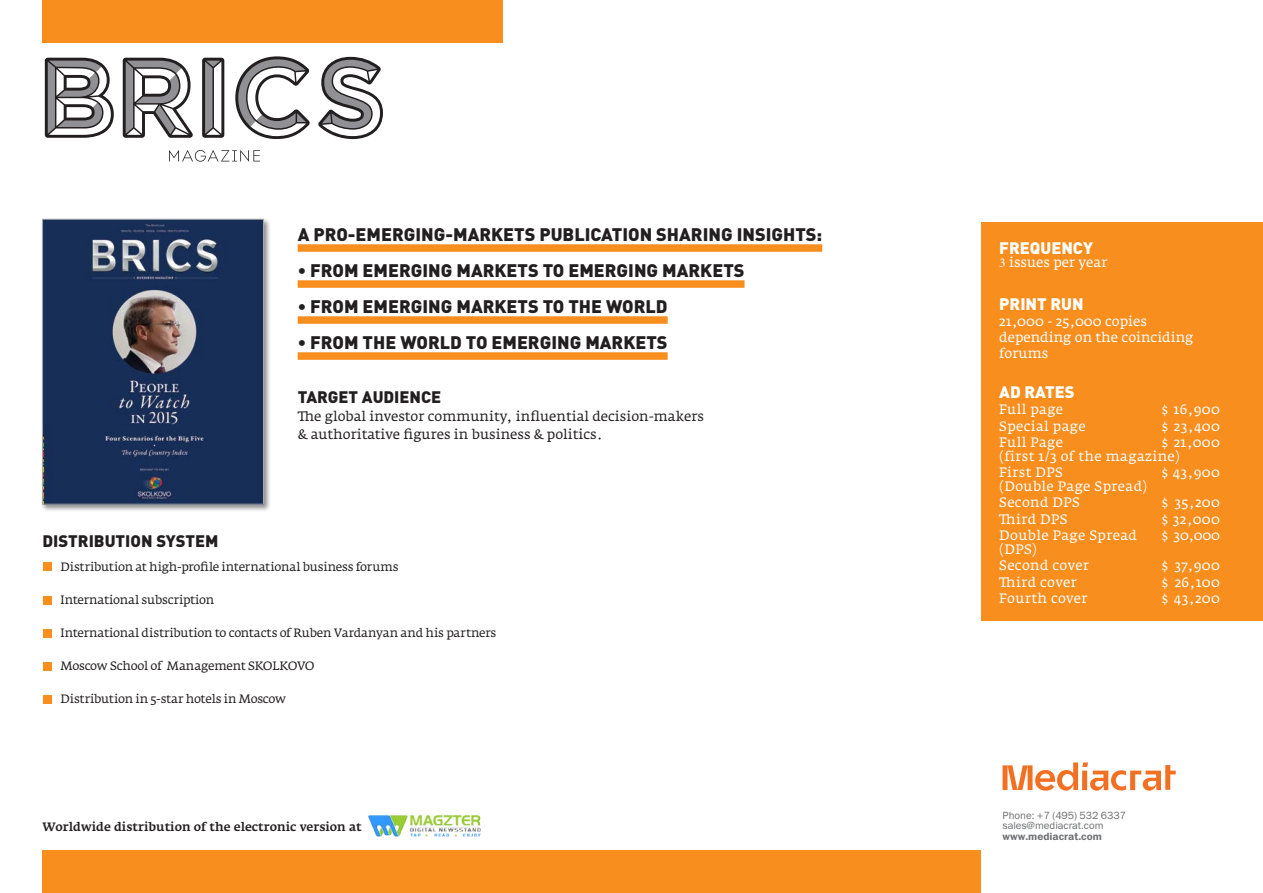
<style>
.page{position:relative;width:1263px;height:893px;background:#fff}
.page>*{position:absolute;margin:0;border:0;box-sizing:border-box;transform-origin:0 0}
.t1{font:900 18px "DIN Cyr";color:#231f20}
.t2{font:900 16.5px "DIN Cyr";color:#231f20}
.t3{font:900 16.5px "DIN Cyr";color:#fff}
.t4{font:13.5px/16.5px "Fedra Serif A Pro";letter-spacing:.025em;color:#fff}
.t5{font:13.5px/18px "Fedra Serif A Pro";color:#231f20}
.t6{font:13.5px/16.2px "Fedra Serif A Pro";color:#fff}
.t7{font:12px "Fedra Serif A Pro";letter-spacing:-.02em;color:#231f20}
.t8{font:500 12px "Fedra Serif A Pro";color:#231f20}
.t9{font:10.5px/10.5px "Franklin Gothic Book C";color:#6d6e71}
.t10{font:10.5px "Franklin Gothic Demi C";color:#6d6e71}
.s1{font-family:"Minion Pro"}
</style>
<div class="page">
<div style="left:43px;top:850px;width:938px;height:43px;background:#f78e1e"></div>
<div style="left:43px;top:0;width:460px;height:43px;background:#f78e1e"></div>
<div style="left:981px;top:223px;width:282px;height:398px;background:#f78e1e"></div>
<div style="left:298px;top:244px;width:524px;height:8px;background:#f78e1e"></div>
<div style="left:298px;top:280px;width:446px;height:8px;background:#f78e1e"></div>
<div style="left:298px;top:316px;width:370px;height:8px;background:#f78e1e"></div>
<div style="left:298px;top:352px;width:370px;height:8px;background:#f78e1e"></div>
<div style="left:41px;top:217px;width:230px;height:295px;background:#231f20;opacity:.5"></div>
<img style="left:44px;top:221px;width:218px;height:281px">
<div style="left:42px;top:219px;width:222px;height:285px;border:1px solid #a6a8ab"></div>
<div style="left:43px;top:563px;width:8px;height:8px;background:#f78e1e"></div>
<div style="left:43px;top:597px;width:8px;height:8px;background:#f78e1e"></div>
<div style="left:43px;top:630px;width:8px;height:8px;background:#f78e1e"></div>
<div style="left:43px;top:663px;width:8px;height:8px;background:#f78e1e"></div>
<div style="left:43px;top:696px;width:8px;height:8px;background:#f78e1e"></div>
<svg style="left:202px;top:58px;width:22px;height:80px"></svg>
<svg style="left:318px;top:57px;width:65px;height:82px"></svg>
<svg style="left:205px;top:61px;width:16px;height:74px"></svg>
<svg style="left:123px;top:58px;width:70px;height:80px"></svg>
<svg style="left:235px;top:56px;width:75px;height:83px"></svg>
<svg style="left:45px;top:58px;width:69px;height:80px"></svg>
<svg style="left:169px;top:150px;width:91px;height:12px"></svg>
<img style="left:368px;top:814px;width:113px;height:23px">
<svg style="left:1002px;top:762px;width:174px;height:29px"></svg>
<h1 class="t1" style="left:298px;top:222px;width:526px">A PRO-EMERGING-MARKETS PUBLICATION SHARING INSIGHTS:</h1>
<h1 class="t1" style="left:298px;top:258px;width:448px">• FROM EMERGING MARKETS TO EMERGING MARKETS</h1>
<h1 class="t1" style="left:298px;top:294px;width:371px">• FROM EMERGING MARKETS TO THE WORLD</h1>
<h1 class="t1" style="left:298px;top:330px;width:371px">• FROM THE WORLD TO EMERGING MARKETS</h1>
<p class="t2" style="left:298px;top:385px;width:145px">TARGET AUDIENCE</p>
<p class="t5" style="left:298px;top:407px;width:408px">The global investor community, influential decision-makers &amp; authoritative figures in business &amp; politics.</p>
<p class="t2" style="left:43px;top:529px;width:178px">DISTRIBUTION SYSTEM</p>
<p class="t7" style="left:61px;top:560px;width:340px">Distribution at high-profile international business forums</p>
<p class="t7" style="left:61px;top:593px;width:155px">International subscription</p>
<p class="t7" style="left:61px;top:626px;width:437px">International distribution to contacts of Ruben Vardanyan and his partners</p>
<p class="t7" style="left:61px;top:659px;width:256px">Moscow School of Management SKOLKOVO</p>
<p class="t7" style="left:61px;top:692px;width:227px">Distribution in 5-star hotels in Moscow</p>
<p class="t3" style="left:999px;top:237px;width:95px">FREQUENCY</p>
<p class="t6" style="left:999px;top:254px;width:110px"><span class="s1">3</span> issues per year</p>
<p class="t3" style="left:999px;top:293px;width:86px">PRINT RUN</p>
<p class="t6" style="left:999px;top:313px;width:196px">21,000 - 25,000 copies depending on the coinciding forums</p>
<p class="t3" style="left:999px;top:381px;width:77px">AD RATES</p>
<p class="t4" style="left:999px;top:401px;width:65px">Full page</p>
<p class="t4" style="left:1161px;top:401px;width:60px">$ 16,900</p>
<p class="t4" style="left:999px;top:418px;width:88px">Special page</p>
<p class="t4" style="left:1161px;top:418px;width:60px">$ 23,400</p>
<p class="t4" style="left:999px;top:434px;width:65px">Full Page</p>
<p class="t4" style="left:999px;top:436px;width:222px;line-height:13.5px;text-indent:162px">$ 21,000 (first 1/3 of the magazine)</p>
<p class="t4" style="left:999px;top:464px;width:65px">First DPS</p>
<p class="t4" style="left:1161px;top:464px;width:60px">$ 43,900</p>
<p class="t4" style="left:999px;top:478px;width:149px">(Double Page Spread)<br>Second DPS</p>
<p class="t4" style="left:1161px;top:494px;width:60px">$ 35,200</p>
<p class="t4" style="left:999px;top:511px;width:70px">Third DPS</p>
<p class="t4" style="left:1161px;top:511px;width:60px">$ 32,000</p>
<p class="t4" style="left:999px;top:527px;width:139px">Double Page Spread</p>
<p class="t4" style="left:1161px;top:527px;width:60px">$ 30,000</p>
<p class="t4" style="left:999px;top:541px;width:91px">(DPS)<br>Second cover</p>
<p class="t4" style="left:1161px;top:557px;width:60px">$ 37,900</p>
<p class="t4" style="left:999px;top:574px;width:79px">Third cover</p>
<p class="t4" style="left:1161px;top:574px;width:60px">$ 26,100</p>
<p class="t4" style="left:999px;top:590px;width:90px">Fourth cover</p>
<p class="t4" style="left:1161px;top:590px;width:60px">$ 43,200</p>
<p class="t8" style="left:43px;top:819px;width:321px">Worldwide distribution of the electronic version at</p>
<p class="t9" style="left:1002px;top:809px;width:125px">Phone: +7 (495) 532 6337 sales@mediacrat.com</p>
<p class="t10" style="left:1002px;top:830px;width:101px">www.mediacrat.com</p>
</div>
